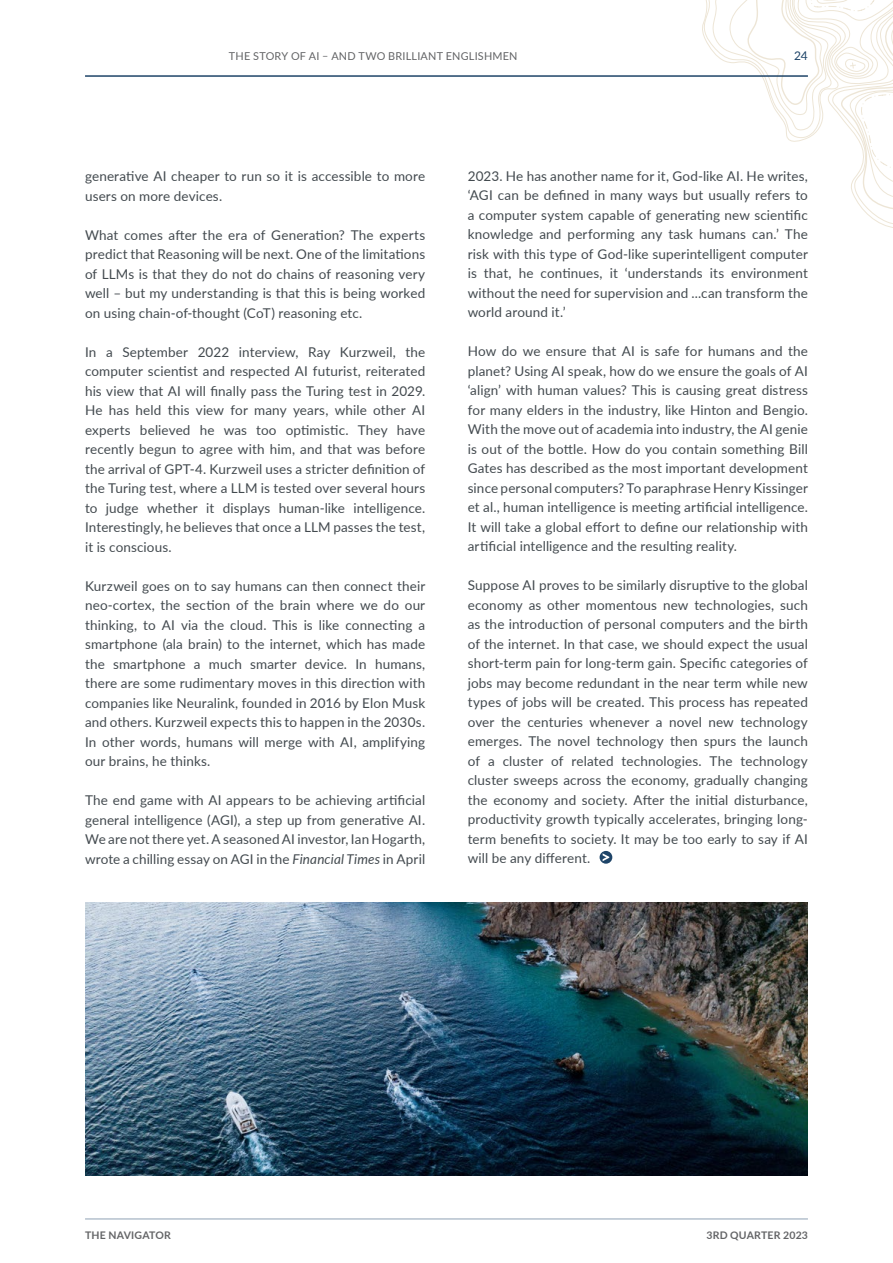
<style>
.page{position:relative;width:893px;height:1263px;background:#fff}
.page>*{position:absolute;margin:0;border:0;box-sizing:border-box;transform-origin:0 0}
.t1{font:13.5px/19.5px "Lato";letter-spacing:.01em;color:#434a4f;text-align:justify}
.t2{font:12px "Lato";color:#1e4468}
.t3{font:10.8px "Lato";letter-spacing:.02em;color:#636466}
.t4{font:700 10.5px "Lato";letter-spacing:.02em;color:#636466}
.s1{font-style:italic}
</style>
<div class="page">
<svg style="left:702px;top:0;width:191px;height:228px"></svg>
<hr style="left:85px;top:75px;width:723px;height:2px;background:#1e4468">
<hr style="left:85px;top:1218px;width:723px;height:1px;background:#8fa1b4">
<img style="left:85px;top:903px;width:723px;height:273px">
<svg style="left:600px;top:851px;width:12px;height:13px"></svg>
<svg style="left:603px;top:853px;width:6px;height:8px"></svg>
<p class="t3" style="left:229px;top:48px;width:290px">THE STORY OF AI – AND TWO BRILLIANT ENGLISHMEN</p>
<p class="t2" style="left:794px;top:47px;width:15px">24</p>
<p class="t1" style="left:85px;top:166px;width:342px">generative AI cheaper to run so it is accessible to more users on more devices.</p>
<p class="t1" style="left:85px;top:224px;width:342px">What comes after the era of Generation? The experts predict that Reasoning will be next. One of the limitations of LLMs is that they do not do chains of reasoning very well – but my understanding is that this is being worked on using chain-of-thought (CoT) reasoning etc.</p>
<p class="t1" style="left:85px;top:341px;width:342px">In a September 2022 interview, Ray Kurzweil, the computer scientist and respected AI futurist, reiterated his view that AI will finally pass the Turing test in 2029.<br>He has held this view for many years, while other AI experts believed he was too optimistic. They have recently begun to agree with him, and that was before the arrival of GPT-4. Kurzweil uses a stricter definition of the Turing test, where a LLM is tested over several hours to judge whether it displays human-like intelligence.<br>Interestingly, he believes that once a LLM passes the test, it is conscious.</p>
<p class="t1" style="left:85px;top:575px;width:342px">Kurzweil goes on to say humans can then connect their neo-cortex, the section of the brain where we do our thinking, to AI via the cloud. This is like connecting a smartphone (ala brain) to the internet, which has made the smartphone a much smarter device. In humans, there are some rudimentary moves in this direction with companies like Neuralink, founded in 2016 by Elon Musk and others. Kurzweil expects this to happen in the 2030s.<br>In other words, humans will merge with AI, amplifying our brains, he thinks.</p>
<p class="t1" style="left:85px;top:790px;width:342px">The end game with AI appears to be achieving artificial general intelligence (AGI), a step up from generative AI.<br>We are not there yet. A seasoned AI investor, Ian Hogarth, wrote a chilling essay on AGI in the <span class="s1">Financial Times</span> in April</p>
<p class="t1" style="left:468px;top:166px;width:342px">2023. He has another name for it, God-like AI. He writes, ‘AGI can be defined in many ways but usually refers to a computer system capable of generating new scientific knowledge and performing any task humans can.’ The risk with this type of God-like superintelligent computer is that, he continues, it ‘understands its environment without the need for supervision and ...can transform the world around it.’</p>
<p class="t1" style="left:468px;top:341px;width:342px">How do we ensure that AI is safe for humans and the planet? Using AI speak, how do we ensure the goals of AI ‘align’ with human values? This is causing great distress for many elders in the industry, like Hinton and Bengio.<br>With the move out of academia into industry, the AI genie is out of the bottle. How do you contain something Bill Gates has described as the most important development since personal computers? To paraphrase Henry Kissinger et al., human intelligence is meeting artificial intelligence.<br>It will take a global effort to define our relationship with artificial intelligence and the resulting reality.</p>
<p class="t1" style="left:468px;top:575px;width:342px">Suppose AI proves to be similarly disruptive to the global economy as other momentous new technologies, such as the introduction of personal computers and the birth of the internet. In that case, we should expect the usual short-term pain for long-term gain. Specific categories of jobs may become redundant in the near term while new types of jobs will be created. This process has repeated over the centuries whenever a novel new technology emerges. The novel technology then spurs the launch of a cluster of related technologies. The technology cluster sweeps across the economy, gradually changing the economy and society. After the initial disturbance, productivity growth typically accelerates, bringing long&shy;term benefits to society. It may be too early to say if AI will be any different.</p>
<p class="t4" style="left:85px;top:1227px;width:87px">THE NAVIGATOR</p>
<p class="t4" style="left:706px;top:1227px;width:103px">3RD QUARTER 2023</p>
</div>
